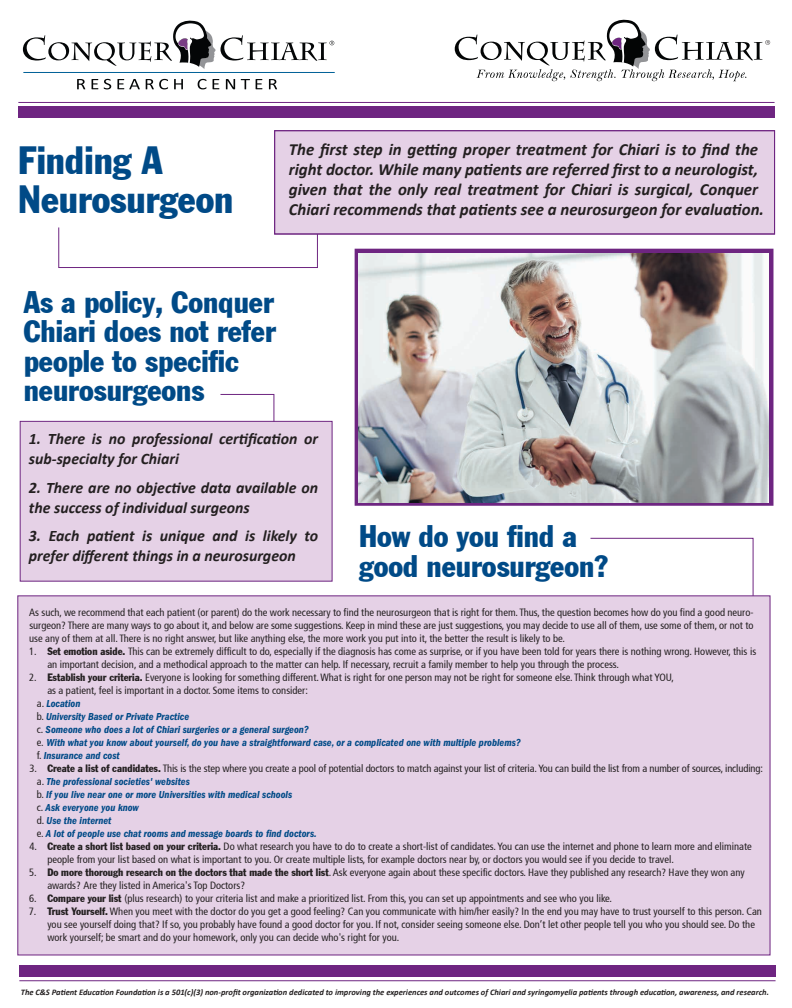
<style>
.page{position:relative;width:792px;height:1008px;background:#fff}
.page>*{position:absolute;margin:0;border:0;box-sizing:border-box;transform-origin:0 0}
.t1{font:38.5px/38.5px "Franklin Gothic Condensed";color:#004a87}
.t2{font:30.5px/29.5px "Franklin Gothic Condensed";color:#004a87}
.t3{font:italic 700 17px/20px "Calibri";color:#231f20}
.t4{font:italic 700 16px/20px "Calibri";color:#231f20}
.t5{font:condensed 10.5px/13px "Frutiger 57";color:#231f20}
.t6{font:italic 600 condensed 10.5px/13px "Franklin Gothic";color:#004a87}
.t7{font:italic 700 8.5px "Calibri";color:#231f20}
.s1{font-family:"Franklin Gothic"}
.s2{font-family:"Frutiger 57";font-weight:400;font-style:normal;color:#231f20}
</style>
<div class="page">
<div style="left:18px;top:596px;width:752px;height:359px;background:#e5d1e6"></div>
<div style="left:20px;top:421px;width:312px;height:160px;background:#e5d1e6;border:1px solid #6e2581"></div>
<div style="left:274px;top:130px;width:501px;height:104px;background:#e5d1e6"></div>
<div style="left:274px;top:130px;width:501px;height:104px;border:1px solid #6e2581"></div>
<svg style="left:455px;top:19px;width:315px;height:62px"></svg>
<hr style="left:23px;top:72px;width:312px;height:1px;background:#016198">
<svg style="left:23px;top:20px;width:311px;height:49px"></svg>
<svg style="left:77px;top:79px;width:8px;height:10px"></svg>
<svg style="left:92px;top:79px;width:6px;height:10px"></svg>
<svg style="left:104px;top:79px;width:7px;height:10px"></svg>
<svg style="left:117px;top:79px;width:23px;height:10px"></svg>
<svg style="left:146px;top:79px;width:22px;height:10px"></svg>
<svg style="left:174px;top:79px;width:9px;height:10px"></svg>
<svg style="left:198px;top:79px;width:8px;height:10px"></svg>
<svg style="left:213px;top:79px;width:6px;height:10px"></svg>
<svg style="left:226px;top:79px;width:9px;height:10px"></svg>
<svg style="left:241px;top:79px;width:9px;height:10px"></svg>
<svg style="left:256px;top:79px;width:6px;height:10px"></svg>
<svg style="left:269px;top:79px;width:8px;height:10px"></svg>
<hr style="left:18px;top:102px;width:757px;height:1px;background:#6e2581">
<div style="left:18px;top:107px;width:757px;height:11px;background:#6e2581"></div>
<hr style="left:19px;top:980px;width:757px;height:1px;background:#6e2581">
<div style="left:19px;top:965px;width:757px;height:12px;background:#6e2581"></div>
<svg style="left:58px;top:227px;width:260px;height:41px"></svg>
<svg style="left:220px;top:394px;width:54px;height:28px"></svg>
<svg style="left:590px;top:538px;width:164px;height:58px"></svg>
<svg style="left:355px;top:249px;width:418px;height:257px;background:#793b8b"></svg>
<img style="left:359px;top:253px;width:410px;height:249px">
<h1 class="t1" style="left:18px;top:141px;width:217px">Finding A<br>Neurosurgeon</h1>
<p class="t3" style="left:289px;top:139px;width:477px">The first step in getting proper treatment for Chiari is to find the right doctor. While many patients are referred first to a neurologist, given that the only real treatment for Chiari is surgical, Conquer Chiari recommends that patients see a neurosurgeon for evaluation.</p>
<h2 class="t2" style="left:24px;top:287px;width:254px">As a policy, Conquer<br>Chiari does not refer people to specific neurosurgeons</h2>
<h3 class="t4" style="left:29px;top:428px;width:291px">1. There is no professional certification or sub-specialty for Chiari</h3>
<h3 class="t4" style="left:29px;top:477px;width:291px">2. There are no objective data available on the success of individual surgeons</h3>
<h3 class="t4" style="left:29px;top:525px;width:291px">3. Each patient is unique and is likely to prefer different things in a neurosurgeon</h3>
<h2 class="t2" style="left:359px;top:521px;width:250px">How do you find a good neurosurgeon?</h2>
<p class="t5" style="left:29px;top:605px;width:726px;text-align:justify">As such, we recommend that each patient (or parent) do the work necessary to find the neurosurgeon that is right for them. Thus, the question becomes how do you find a good neuro&shy;surgeon? There are many ways to go about it, and below are some suggestions. Keep in mind these are just suggestions, you may decide to use all of them, use some of them, or not to use any of them at all. There is no right answer, but like anything else, the more work you put into it, the better the result is likely to be.</p>
<p class="t5" style="left:47px;top:644px;width:710px;text-indent:-18px">1. <span class="s1">Set emotion aside.</span> This can be extremely difficult to do, especially if the diagnosis has come as surprise, or if you have been told for years there is nothing wrong. However, this is an important decision, and a methodical approach to the matter can help. If necessary, recruit a family member to help you through the process.</p>
<p class="t5" style="left:47px;top:670px;width:628px;text-indent:-18px">2. <span class="s1">Establish your criteria.</span> Everyone is looking for something different. What is right for one person may not be right for someone else. Think through what YOU, as a patient, feel is important in a doctor. Some items to consider:</p>
<p class="t6" style="left:37px;top:697px;width:485px"><span class="s2">a.</span> Location<br><span class="s2">b.</span> University Based or Private Practice<br><span class="s2">c.</span> Someone who does a lot of Chiari surgeries or a general surgeon?<br><span class="s2">e.</span> With what you know about yourself, do you have a straightforward case, or a complicated one with multiple problems? <span class="s2">f.</span> Insurance and cost</p>
<p class="t5" style="left:29px;top:761px;width:735px">3. <span class="s1">Create a list of candidates.</span> This is the step where you create a pool of potential doctors to match against your list of criteria. You can build the list from a number of sources, including:</p>
<p class="t6" style="left:37px;top:775px;width:281px"><span class="s2">a.</span> The professional societies' websites<br><span class="s2">b.</span> If you live near one or more Universities with medical schools<br><span class="s2">c.</span> Ask everyone you know<br><span class="s2">d.</span> Use the internet<br><span class="s2">e.</span> A lot of people use chat rooms and message boards to find doctors.</p>
<p class="t5" style="left:47px;top:839px;width:706px;text-indent:-18px">4. <span class="s1">Create a short list based on your criteria.</span> Do what research you have to do to create a short-list of candidates. You can use the internet and phone to learn more and eliminate people from your list based on what is important to you. Or create multiple lists, for example doctors near by, or doctors you would see if you decide to travel.</p>
<p class="t5" style="left:47px;top:865px;width:699px;text-indent:-18px">5. <span class="s1">Do more thorough research on the doctors that made the short list</span>. Ask everyone again about these specific doctors. Have they published any research? Have they won any awards? Are they listed in America's Top Doctors?</p>
<p class="t5" style="left:29px;top:891px;width:584px">6. <span class="s1">Compare your list</span> (plus research) to your criteria list and make a prioritized list. From this, you can set up appointments and see who you like.</p>
<p class="t5" style="left:47px;top:904px;width:716px;text-indent:-18px">7. <span class="s1">Trust Yourself.</span> When you meet with the doctor do you get a good feeling? Can you communicate with him/her easily? In the end you may have to trust yourself to this person. Can you see yourself doing that? If so, you probably have found a good doctor for you. If not, consider seeing someone else. Don’t let other people tell you who you should see. Do the work yourself; be smart and do your homework, only you can decide who's right for you.</p>
<p class="t7" style="left:21px;top:986px;width:750px">The C&amp;S Patient Education Foundation is a 501(c)(3) non-profit organization dedicated to improving the experiences and outcomes of Chiari and syringomyelia patients through education, awareness, and research.</p>
</div>
